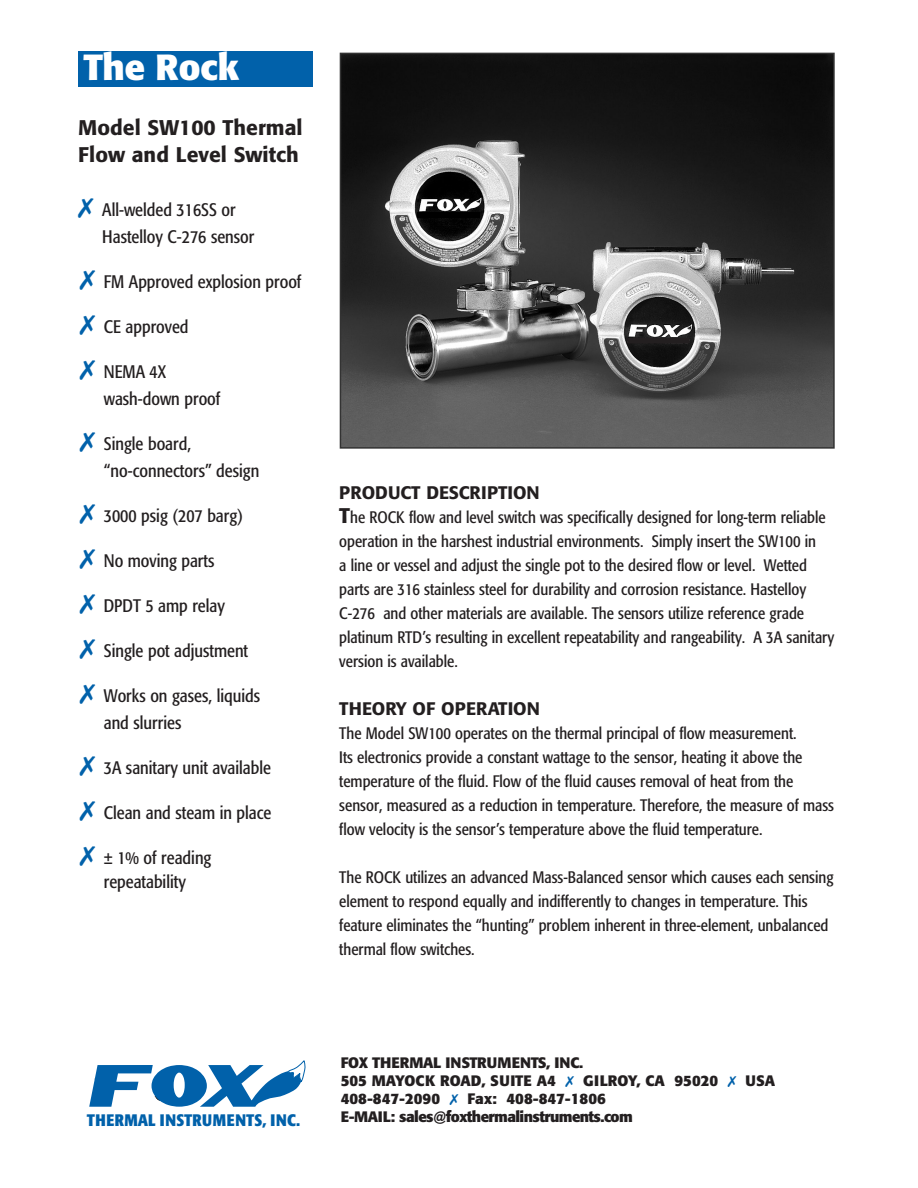
<style>
.page{position:relative;width:918px;height:1188px;background:#fff}
.page>*{position:absolute;margin:0;border:0;box-sizing:border-box;transform-origin:0 0}
.t1{font:700 36px "Formata";color:#fff}
.t2{font:500 21px/27px "Formata";color:#231f20}
.t3{font:condensed 18px/27px "Formata";color:#231f20}
.t4{font:500 18px "Formata";color:#231f20}
.t5{font:condensed 16.5px/24px "Formata";color:#231f20}
.t6{font:700 condensed 16.5px "Formata";letter-spacing:.02em;color:#0161aa}
.t7{font:700 15px/18px "Formata";letter-spacing:-.005em;color:#231f20}
.t8{font:700 15px/18px "Formata";letter-spacing:-.04em;color:#231f20}
.s1{font-weight:500;font-stretch:normal;font-size:21px}
</style>
<div class="page">
<img style="left:343px;top:56px;width:489px;height:390px">
<div style="left:340px;top:53px;width:495px;height:396px;border:2px solid #333"></div>
<svg style="left:89px;top:1060px;width:216px;height:47px"></svg>
<div style="left:418px;top:212px;width:62px;height:6px;background:#000"></div>
<div style="left:627px;top:338px;width:63px;height:6px;border:2px solid #231f20"></div>
<div style="left:78px;top:51px;width:235px;height:36px;background:#0161aa"></div>
<p class="t1" style="left:84px;top:46px;width:158px">The Rock</p>
<p class="t2" style="left:78px;top:114px;width:226px">Model SW100 Thermal<br>Flow and Level Switch</p>
<p class="t3" style="left:102px;top:196px;width:154px">All-welded 316SS or<br>Hastelloy C-276 sensor</p>
<p class="t3" style="left:104px;top:268px;width:199px">FM Approved explosion proof</p>
<p class="t3" style="left:104px;top:313px;width:86px">CE approved</p>
<p class="t3" style="left:104px;top:358px;width:118px">NEMA 4X wash-down proof</p>
<p class="t3" style="left:104px;top:430px;width:157px">Single board, “no-connectors” design</p>
<p class="t3" style="left:104px;top:502px;width:141px">3000 psig (207 barg)</p>
<p class="t3" style="left:104px;top:547px;width:112px">No moving parts</p>
<p class="t3" style="left:104px;top:592px;width:123px">DPDT 5 amp relay</p>
<p class="t3" style="left:104px;top:637px;width:146px">Single pot adjustment</p>
<p class="t3" style="left:104px;top:682px;width:158px">Works on gases, liquids and slurries</p>
<p class="t3" style="left:104px;top:754px;width:169px">3A sanitary unit available</p>
<p class="t3" style="left:104px;top:799px;width:169px">Clean and steam in place</p>
<p class="t3" style="left:104px;top:846px;width:109px;line-height:24px">± 1% of reading repeatability</p>
<p class="t4" style="left:339px;top:481px;width:202px">PRODUCT DESCRIPTION</p>
<p class="t5" style="left:339px;top:505px;width:497px"><span class="s1">T</span>he ROCK flow and level switch was specifically designed for long-term reliable operation in the harshest industrial environments. Simply insert the SW100 in<br>a line or vessel and adjust the single pot to the desired flow or level. Wetted parts are 316 stainless steel for durability and corrosion resistance. Hastelloy C-276 and other materials are available. The sensors utilize reference grade platinum RTD’s resulting in excellent repeatability and rangeability. A 3A sanitary version is available.</p>
<p class="t4" style="left:339px;top:697px;width:202px">THEORY OF OPERATION</p>
<p class="t5" style="left:339px;top:721px;width:496px">The Model SW100 operates on the thermal principal of flow measurement.<br>Its electronics provide a constant wattage to the sensor, heating it above the temperature of the fluid. Flow of the fluid causes removal of heat from the sensor, measured as a reduction in temperature. Therefore, the measure of mass flow velocity is the sensor’s temperature above the fluid temperature.</p>
<p class="t5" style="left:339px;top:865px;width:496px">The ROCK utilizes an advanced Mass-Balanced sensor which causes each sensing element to respond equally and indifferently to changes in temperature. This feature eliminates the “hunting” problem inherent in three-element, unbalanced thermal flow switches.</p>
<p class="t6" style="left:87px;top:1110px;width:215px">THERMAL INSTRUMENTS, INC.</p>
<p class="t7" style="left:341px;top:1054px;width:244px">FOX THERMAL INSTRUMENTS, INC.<br>505 MAYOCK ROAD, SUITE A4</p>
<p class="t7" style="left:583px;top:1072px;width:137px">GILROY, CA 95020</p>
<p class="t7" style="left:746px;top:1072px;width:31px">USA</p>
<p class="t8" style="left:341px;top:1090px;width:294px;text-indent:127px">Fax: 408-847-1806<br>E-MAIL: sales@foxthermalinstruments.com</p>
<p class="t7" style="left:341px;top:1090px;width:101px">408-847-2090</p>
</div>
